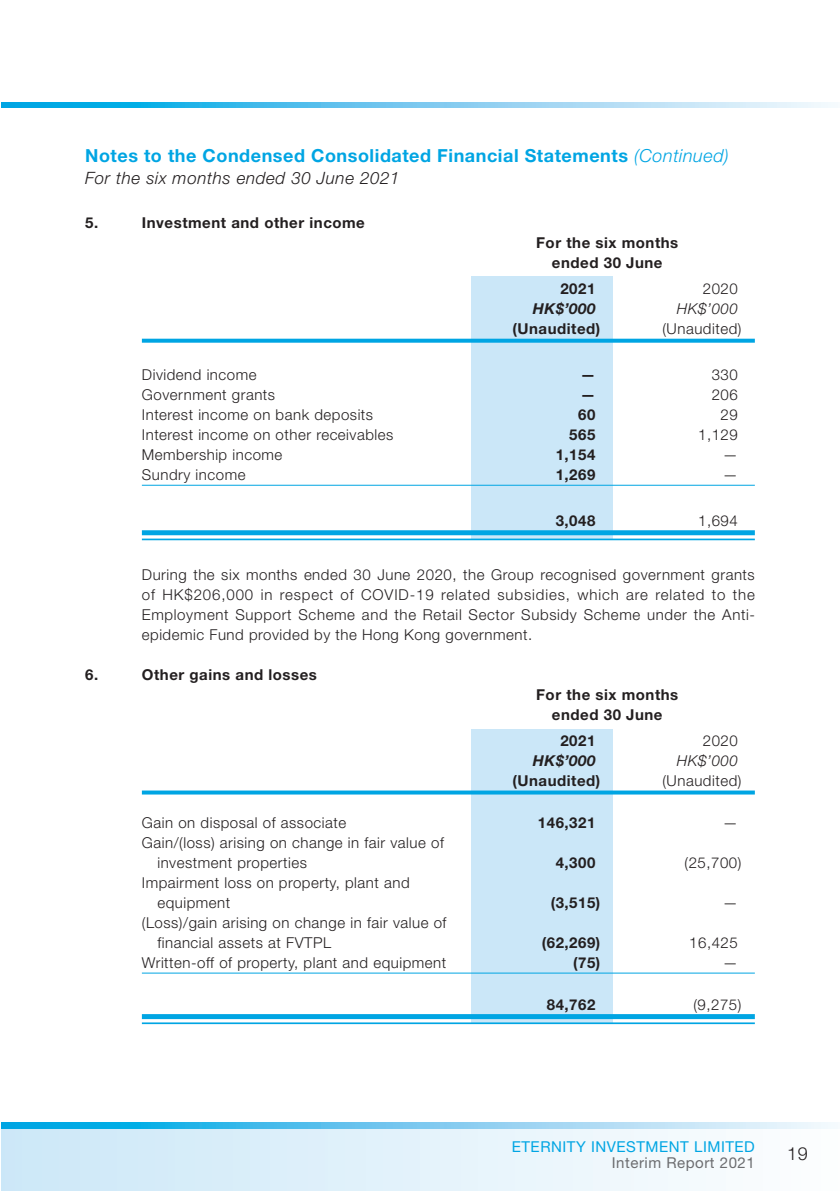
<style>
.page{position:relative;width:840px;height:1191px;background:#fff}
.page>*{position:absolute;margin:0;border:0;box-sizing:border-box;transform-origin:0 0}
.t1{font:700 18px "Helvetica Neue LT Std";letter-spacing:.03em;color:#00a5e3}
.t2{font:300 18px "Helvetica Neue LT Std";color:#231f20}
.t3{font:italic 300 17px "Helvetica Neue LT Std";letter-spacing:.035em;color:#231f20}
.Notes_Table_2_Colume{font:300 15px "Helvetica Neue LT Std";letter-spacing:.035em;color:#231f20}
.Notes{font:300 15px/20px "Helvetica Neue LT Std";letter-spacing:.035em;color:#231f20;text-align:justify}
.Notes_Table_2_Colume-2{font:700 15px "Helvetica Neue LT Std";letter-spacing:.035em;color:#231f20}
.Notes_Subhead_1{font:700 15px "Helvetica Neue LT Std";letter-spacing:.035em;color:#231f20}
.t4{font:15px "Helvetica Neue LT Std";letter-spacing:.035em;color:#00a5e3}
.t5{font:15px "Helvetica Neue LT Std";letter-spacing:.035em;color:#6c6d70}
.Notes_Table_2_Colume-3{font:italic 700 15px "Helvetica Neue LT Std";letter-spacing:.035em;color:#231f20}
.Notes_Table_2_Colume-4{font:italic 300 15px "Helvetica Neue LT Std";letter-spacing:.035em;color:#231f20}
.s1{font-weight:300;font-style:italic}
</style>
<div class="page">
<div style="left:1px;top:1128px;width:838px;height:63px;background:linear-gradient(to right,#cce7f8,#fcfefe)"></div>
<svg style="left:1px;top:1123px;width:834px;height:5px;background:#73caef"></svg>
<svg style="left:1px;top:102px;width:834px;height:5px;background:#73caef"></svg>
<div style="left:471px;top:729px;width:141px;height:294px;background:#cbe7f8"></div>
<div style="left:471px;top:276px;width:141px;height:264px;background:#cbe7f8"></div>
<svg style="left:142px;top:339px;width:612px;height:4px;background:#12abe4"></svg>
<hr style="left:142px;top:485px;width:612px;height:1px;background:#00a5e3">
<div style="left:142px;top:530px;width:612px;height:5px;background:#00a5e3"></div>
<hr style="left:142px;top:538px;width:612px;height:2px;background:#00a5e3">
<svg style="left:142px;top:790px;width:612px;height:4px;background:#20afe6"></svg>
<hr style="left:142px;top:972px;width:612px;height:1px;background:#00a5e3">
<div style="left:142px;top:1014px;width:612px;height:5px;background:#00a5e3"></div>
<hr style="left:142px;top:1022px;width:612px;height:2px;background:#00a5e3">
<p class="t1" style="left:85px;top:145px;width:645px">Notes to the Condensed Consolidated Financial Statements <span class="s1">(Continued)</span></p>
<p class="t3" style="left:85px;top:167px;width:316px">For the six months ended 30 June 2021</p>
<p class="Notes_Subhead_1" style="left:85px;top:213px;width:15px">5.</p>
<p class="Notes_Subhead_1" style="left:142px;top:213px;width:224px">Investment and other income</p>
<p class="Notes_Table_2_Colume-2" style="left:536px;top:233px;width:143px">For the six months</p>
<p class="Notes_Table_2_Colume-2" style="left:551px;top:253px;width:112px">ended 30 June</p>
<p class="Notes_Table_2_Colume-2" style="left:560px;top:279px;width:36px">2021</p>
<p class="Notes_Table_2_Colume" style="left:702px;top:279px;width:36px">2020</p>
<p class="Notes_Table_2_Colume-3" style="left:532px;top:299px;width:64px">HK$’000</p>
<p class="Notes_Table_2_Colume-4" style="left:676px;top:299px;width:62px">HK$’000</p>
<p class="Notes_Table_2_Colume-2" style="left:512px;top:319px;width:89px">(Unaudited)</p>
<p class="Notes_Table_2_Colume" style="left:662px;top:319px;width:80px">(Unaudited)</p>
<p class="Notes_Table_2_Colume" style="left:142px;top:365px;width:116px">Dividend income</p>
<p class="Notes_Table_2_Colume-2" style="left:580px;top:365px;width:16px">—</p>
<p class="Notes_Table_2_Colume" style="left:711px;top:365px;width:28px">330</p>
<p class="Notes_Table_2_Colume" style="left:142px;top:385px;width:135px">Government grants</p>
<p class="Notes_Table_2_Colume-2" style="left:580px;top:385px;width:16px">—</p>
<p class="Notes_Table_2_Colume" style="left:711px;top:385px;width:28px">206</p>
<p class="Notes_Table_2_Colume" style="left:142px;top:405px;width:233px">Interest income on bank deposits</p>
<p class="Notes_Table_2_Colume-2" style="left:578px;top:405px;width:19px">60</p>
<p class="Notes_Table_2_Colume" style="left:720px;top:405px;width:19px">29</p>
<p class="Notes_Table_2_Colume" style="left:142px;top:425px;width:253px">Interest income on other receivables</p>
<p class="Notes_Table_2_Colume-2" style="left:569px;top:425px;width:28px">565</p>
<p class="Notes_Table_2_Colume" style="left:697px;top:425px;width:41px">1,129</p>
<p class="Notes_Table_2_Colume" style="left:142px;top:445px;width:142px">Membership income</p>
<p class="Notes_Table_2_Colume-2" style="left:555px;top:445px;width:41px">1,154</p>
<p class="Notes_Table_2_Colume" style="left:722px;top:445px;width:16px">—</p>
<p class="Notes_Table_2_Colume" style="left:142px;top:465px;width:105px">Sundry income</p>
<p class="Notes_Table_2_Colume-2" style="left:555px;top:465px;width:41px">1,269</p>
<p class="Notes_Table_2_Colume" style="left:722px;top:465px;width:16px">—</p>
<p class="Notes_Table_2_Colume-2" style="left:555px;top:511px;width:41px">3,048</p>
<p class="Notes_Table_2_Colume" style="left:697px;top:511px;width:41px">1,694</p>
<p class="Notes" style="left:142px;top:564px;width:614px">During the six months ended 30 June 2020, the Group recognised government grants of HK$206,000 in respect of COVID-19 related subsidies, which are related to the Employment Support Scheme and the Retail Sector Subsidy Scheme under the Anti&shy;epidemic Fund provided by the Hong Kong government.</p>
<p class="Notes_Subhead_1" style="left:85px;top:665px;width:15px">6.</p>
<p class="Notes_Subhead_1" style="left:142px;top:665px;width:176px">Other gains and losses</p>
<p class="Notes_Table_2_Colume-2" style="left:536px;top:685px;width:143px">For the six months</p>
<p class="Notes_Table_2_Colume-2" style="left:551px;top:705px;width:112px">ended 30 June</p>
<p class="Notes_Table_2_Colume-2" style="left:560px;top:731px;width:36px">2021</p>
<p class="Notes_Table_2_Colume" style="left:702px;top:731px;width:36px">2020</p>
<p class="Notes_Table_2_Colume-3" style="left:532px;top:751px;width:64px">HK$’000</p>
<p class="Notes_Table_2_Colume-4" style="left:676px;top:751px;width:62px">HK$’000</p>
<p class="Notes_Table_2_Colume-2" style="left:512px;top:771px;width:89px">(Unaudited)</p>
<p class="Notes_Table_2_Colume" style="left:662px;top:771px;width:80px">(Unaudited)</p>
<p class="Notes_Table_2_Colume" style="left:142px;top:813px;width:206px">Gain on disposal of associate</p>
<p class="Notes_Table_2_Colume-2" style="left:537px;top:813px;width:59px">146,321</p>
<p class="Notes_Table_2_Colume" style="left:722px;top:813px;width:16px">—</p>
<p class="Notes_Table_2_Colume" style="left:142px;top:833px;width:303px">Gain/(loss) arising on change in fair value of</p>
<p class="Notes_Table_2_Colume" style="left:157px;top:853px;width:151px">investment properties</p>
<p class="Notes_Table_2_Colume-2" style="left:555px;top:853px;width:41px">4,300</p>
<p class="Notes_Table_2_Colume" style="left:684px;top:853px;width:58px">(25,700)</p>
<p class="Notes_Table_2_Colume" style="left:142px;top:873px;width:269px">Impairment loss on property, plant and</p>
<p class="Notes_Table_2_Colume" style="left:157px;top:893px;width:74px">equipment</p>
<p class="Notes_Table_2_Colume-2" style="left:550px;top:893px;width:51px">(3,515)</p>
<p class="Notes_Table_2_Colume" style="left:722px;top:893px;width:16px">—</p>
<p class="Notes_Table_2_Colume" style="left:142px;top:913px;width:306px">(Loss)/gain arising on change in fair value of</p>
<p class="Notes_Table_2_Colume" style="left:157px;top:933px;width:175px">financial assets at FVTPL</p>
<p class="Notes_Table_2_Colume-2" style="left:541px;top:933px;width:60px">(62,269)</p>
<p class="Notes_Table_2_Colume" style="left:689px;top:933px;width:50px">16,425</p>
<p class="Notes_Table_2_Colume" style="left:142px;top:953px;width:306px">Written-off of property, plant and equipment</p>
<p class="Notes_Table_2_Colume-2" style="left:573px;top:953px;width:29px">(75)</p>
<p class="Notes_Table_2_Colume" style="left:722px;top:953px;width:16px">—</p>
<p class="Notes_Table_2_Colume-2" style="left:546px;top:995px;width:50px">84,762</p>
<p class="Notes_Table_2_Colume" style="left:693px;top:995px;width:49px">(9,275)</p>
<p class="t4" style="left:511px;top:1137px;width:244px">ETERNITY INVESTMENT LIMITED</p>
<p class="t5" style="left:611px;top:1153px;width:144px">Interim Report 2021</p>
<p class="t2" style="left:786px;top:1142px;width:22px">19</p>
</div>
